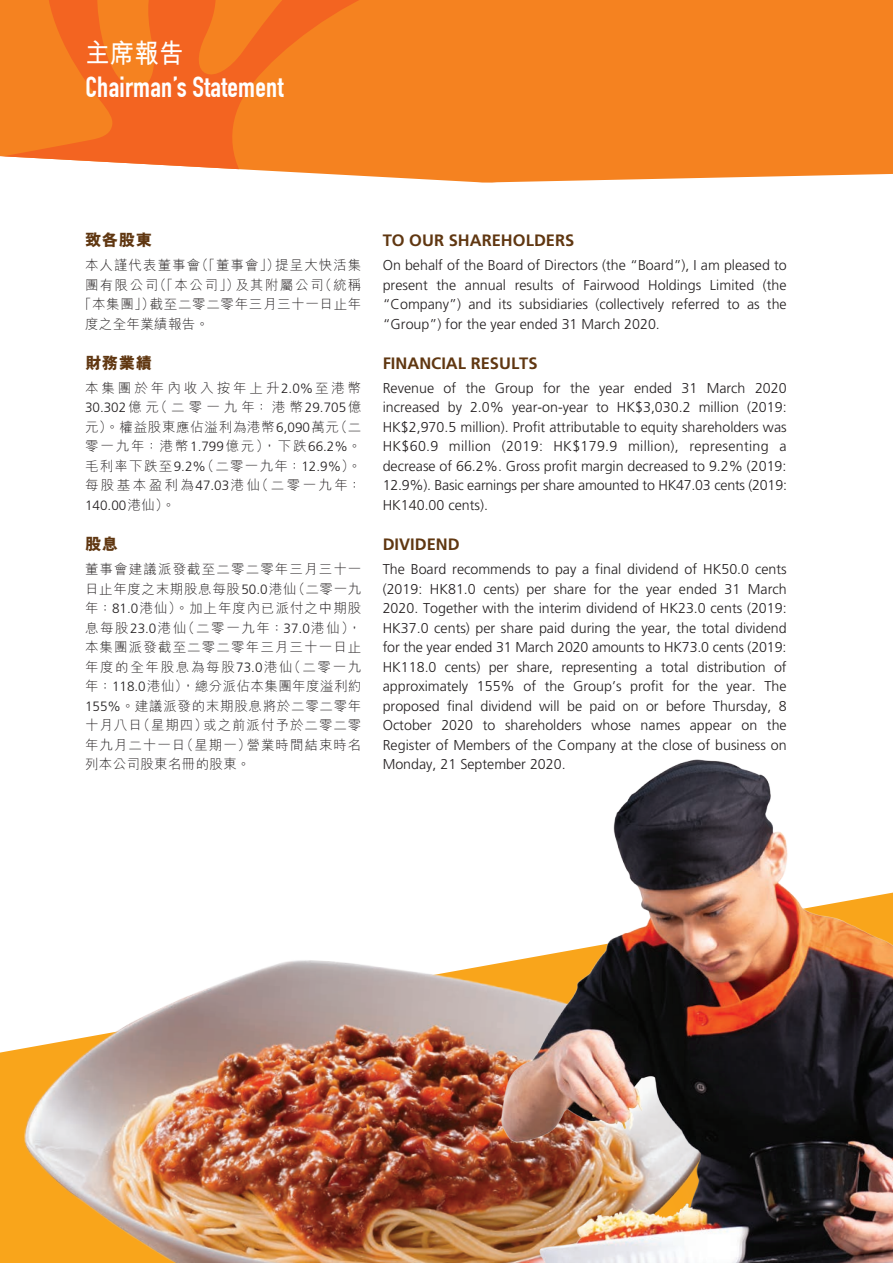
<style>
.page{position:relative;width:893px;height:1263px;background:#fff}
.page>*{position:absolute;margin:0;border:0;box-sizing:border-box;transform-origin:0 0}
.t1{font:700 28.5px "DIN Condensed";letter-spacing:.01em;color:#fff}
.t2{font:700 27px "M Hei HK";color:#fff;scale:.9 1}
.t3{font:700 16.5px "Frutiger LT Std";color:#603711}
.t4{font:800 16.5px "M Hei HK";letter-spacing:.025em;color:#603711}
.t5{font:300 14.25px/19.5px "Frutiger LT Std";color:#231f20;text-align:justify}
.t6{font:300 13.5px/19.5px "M Hei HK";letter-spacing:.07em;color:#231f20;text-align:justify}
.t7{font:300 13.5px "Frutiger LT Std";color:#231f20}
.t8{font:300 13.5px "M Hei HK";letter-spacing:.105em;color:#231f20}
.t9{font:300 13.5px "M Hei HK";letter-spacing:.05em;color:#231f20}
.t10{font:300 13.5px "M Hei HK";letter-spacing:.22em;color:#231f20}
.t11{font:300 13.5px "M Hei HK";letter-spacing:.025em;color:#231f20}
.s1{font-family:"Frutiger LT Std"}
.s2{font-family:"M Hei HK"}
</style>
<div class="page">
<div style="left:434px;top:0;width:459px;height:183px;background:#f58220"></div>
<svg style="left:0;top:0;width:434px;height:180px;background:#f5802f"></svg>
<img style="left:0;top:960px;width:467px;height:303px">
<img style="left:467px;top:759px;width:426px;height:504px">
<h2 class="t2" style="left:85px;top:33px;width:110px">主席報告</h2>
<h1 class="t1" style="left:85px;top:71px;width:200px">Chairman’s Statement</h1>
<p class="t4" style="left:85px;top:232px;width:69px">致各股東</p>
<p class="t6" style="left:85px;top:255px;width:278px">本人謹代表董事會（「董事會」）提呈大快活集</p>
<p class="t8" style="left:85px;top:278px;width:278px">團有限公司（「本公司」）及其附屬公司（統稱</p>
<p class="t9" style="left:78px;top:297px;width:285px">「本集團」）截至二零二零年三月三十一日止年</p>
<p class="t11" style="left:85px;top:317px;width:125px">度之全年業績報告。</p>
<p class="t4" style="left:85px;top:355px;width:69px">財務業績</p>
<p class="t10" style="left:85px;top:381px;width:278px">本集團於年內收入按年上升<span class="s1">2.0%</span>至港幣</p>
<p class="t7" style="left:85px;top:400px;width:278px">30.302<span class="s2">億元（二零一九年：港幣</span>29.705<span class="s2">億</span></p>
<p class="t6" style="left:85px;top:417px;width:278px">元）。權益股東應佔溢利為港幣<span class="s1">6,090</span>萬元（二零一九年：港幣<span class="s1">1.799</span>億元），下跌<span class="s1">66.2%</span>。毛利率下跌至<span class="s1">9.2%</span>（二零一九年：<span class="s1">12.9%</span>）。每股基本盈利為<span class="s1">47.03</span>港仙（二零一九年：</p>
<p class="t7" style="left:85px;top:497px;width:92px">140.00<span class="s2">港仙）。</span></p>
<p class="t4" style="left:85px;top:536px;width:35px">股息</p>
<p class="t6" style="left:85px;top:559px;width:278px">董事會建議派發截至二零二零年三月三十一日止年度之末期股息每股<span class="s1">50.0</span>港仙（二零一九年：<span class="s1">81.0</span>港仙）。加上年度內已派付之中期股息每股<span class="s1">23.0</span>港仙（二零一九年：<span class="s1">37.0</span>港仙），本集團派發截至二零二零年三月三十一日止年度的全年股息為每股<span class="s1">73.0</span>港仙（二零一九年：<span class="s1">118.0</span>港仙），總分派佔本集團年度溢利約<span class="s1">155%</span>。建議派發的末期股息將於二零二零年十月八日（星期四）或之前派付予於二零二零年九月二十一日（星期一）營業時間結束時名列本公司股東名冊的股東。</p>
<p class="t3" style="left:383px;top:231px;width:193px">TO OUR SHAREHOLDERS</p>
<p class="t5" style="left:383px;top:256px;width:405px">On behalf of the Board of Directors (the “Board”), I am pleased to present the annual results of Fairwood Holdings Limited (the “Company”) and its subsidiaries (collectively referred to as the “Group”) for the year ended 31 March 2020.</p>
<p class="t3" style="left:383px;top:354px;width:156px">FINANCIAL RESULTS</p>
<p class="t5" style="left:383px;top:378px;width:406px">Revenue of the Group for the year ended 31 March 2020 increased by 2.0% year-on-year to HK$3,030.2 million (2019:<br>HK$2,970.5 million). Profit attributable to equity shareholders was HK$60.9 million (2019: HK$179.9 million), representing a decrease of 66.2%. Gross profit margin decreased to 9.2% (2019:<br>12.9%). Basic earnings per share amounted to HK47.03 cents (2019:<br>HK140.00 cents).</p>
<p class="t3" style="left:383px;top:535px;width:79px">DIVIDEND</p>
<p class="t5" style="left:383px;top:560px;width:405px">The Board recommends to pay a final dividend of HK50.0 cents (2019: HK81.0 cents) per share for the year ended 31 March 2020. Together with the interim dividend of HK23.0 cents (2019:<br>HK37.0 cents) per share paid during the year, the total dividend for the year ended 31 March 2020 amounts to HK73.0 cents (2019:<br>HK118.0 cents) per share, representing a total distribution of approximately 155% of the Group’s profit for the year. The proposed final dividend will be paid on or before Thursday, 8<br>October 2020 to shareholders whose names appear on the Register of Members of the Company at the close of business on Monday, 21 September 2020.</p>
</div>
